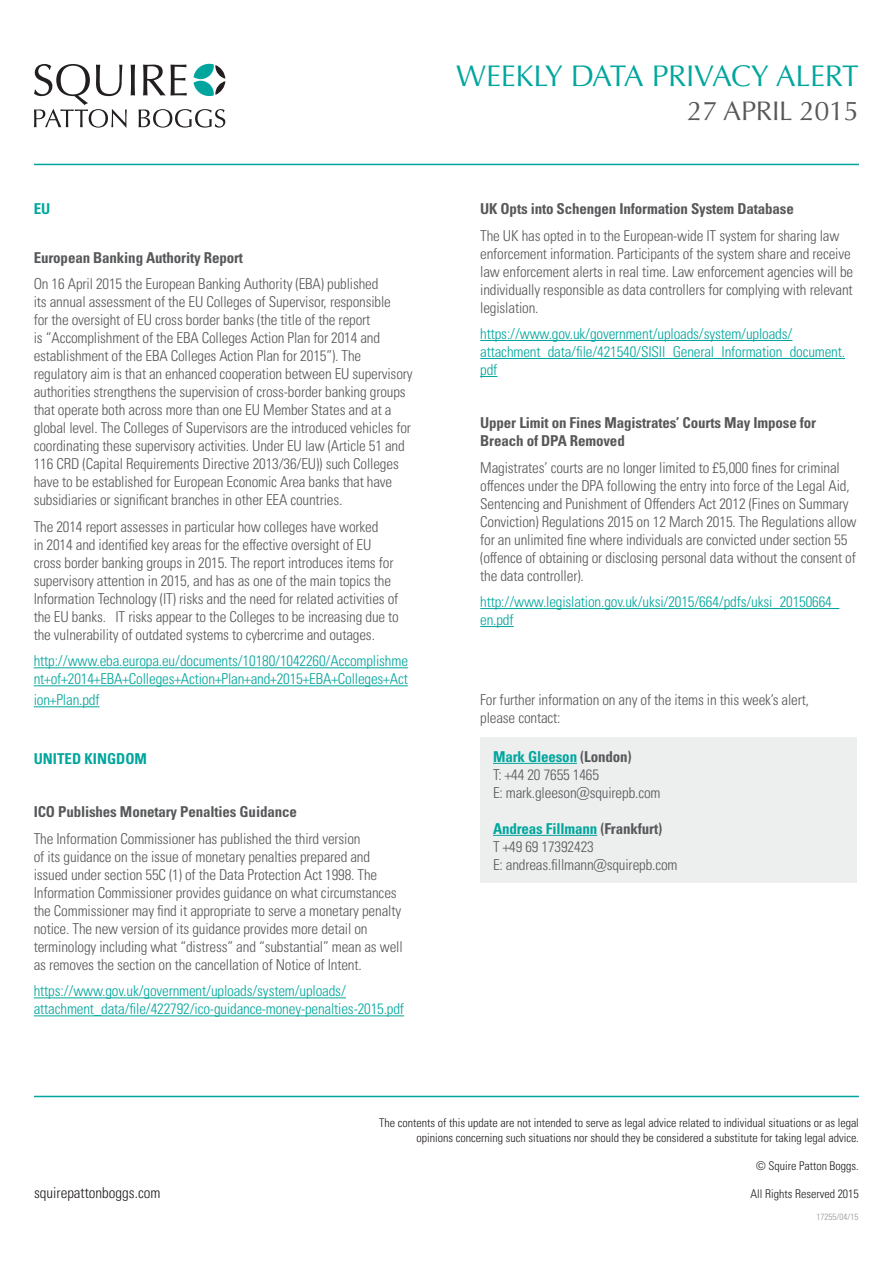
<style>
.page{position:relative;width:893px;height:1263px;background:#fff}
.page>*{position:absolute;margin:0;border:0;box-sizing:border-box;transform-origin:0 0}
.Heading{font:30px "Optima LT Pro";letter-spacing:-.01em;color:#00a69d}
.Heading-Line_2{font:27px "Optima LT Pro";letter-spacing:-.01em;color:#57585a}
.Body{font:15px/18px "Univers LTCYR 47 Light Cond";letter-spacing:-.01em;color:#57585a}
.Body-2{font:15px/18px "Univers LTCYR 47 Light Cond";letter-spacing:-.01em;color:#00a69d}
.Body-3{font:15px/18px "Univers LTCYR 67 Bold Cond";letter-spacing:-.01em;color:#57585a}
.Body-4{font:15px "Univers LTCYR 67 Bold Cond";letter-spacing:-.01em;color:#00a69d}
.t1{font:15px "Univers LTCYR 47 Light Cond";color:#231f20}
.Subheading{font:15px "Univers LTCYR 67 Bold Cond";color:#00a69d}
.t2{font:12px/15px "Univers LTCYR 47 Light Cond";color:#231f20;text-align:right}
.t3{font:9px "Univers LTCYR 47 Light Cond";color:#939598}
.s1{color:#57585a}
</style>
<div class="page">
<hr style="left:34px;top:667px;width:374px;height:1px;background:#00a69d">
<hr style="left:34px;top:685px;width:374px;height:1px;background:#00a69d">
<hr style="left:34px;top:706px;width:66px;height:1px;background:#00a69d">
<hr style="left:34px;top:997px;width:312px;height:1px;background:#00a69d">
<hr style="left:34px;top:1015px;width:370px;height:1px;background:#00a69d">
<hr style="left:480px;top:340px;width:312px;height:1px;background:#00a69d">
<hr style="left:480px;top:358px;width:365px;height:1px;background:#00a69d">
<svg style="left:480px;top:376px;width:17px;height:1px"></svg>
<hr style="left:480px;top:608px;width:359px;height:1px;background:#00a69d">
<hr style="left:480px;top:626px;width:34px;height:1px;background:#00a69d">
<div style="left:480px;top:737px;width:377px;height:146px;background:#edeeee"></div>
<hr style="left:493px;top:763px;width:84px;height:1px;background:#00a69d">
<hr style="left:493px;top:835px;width:104px;height:1px;background:#00a69d">
<hr style="left:34px;top:164px;width:825px;height:1px;background:#00a69d">
<svg style="left:34px;top:64px;width:191px;height:64px"></svg>
<hr style="left:34px;top:1096px;width:825px;height:1px;background:#00a69d">
<p class="Subheading" style="left:34px;top:199px;width:18px">EU</p>
<p class="Body-3" style="left:34px;top:248px;width:211px">European Banking Authority Report</p>
<p class="Body" style="left:34px;top:274px;width:380px">On 16 April 2015 the European Banking Authority (EBA) published<br>its annual assessment of the EU Colleges of Supervisor, responsible<br>for the oversight of EU cross border banks (the title of the report<br>is “Accomplishment of the EBA Colleges Action Plan for 2014 and establishment of the EBA Colleges Action Plan for 2015”). The regulatory aim is that an enhanced cooperation between EU supervisory authorities strengthens the supervision of cross-border banking groups that operate both across more than one EU Member States and at a global level. The Colleges of Supervisors are the introduced vehicles for coordinating these supervisory activities. Under EU law (Article 51 and 116 CRD (Capital Requirements Directive 2013/36/EU)) such Colleges have to be established for European Economic Area banks that have subsidiaries or significant branches in other EEA countries.</p>
<p class="Body" style="left:34px;top:517px;width:367px">The 2014 report assesses in particular how colleges have worked<br>in 2014 and identified key areas for the effective oversight of EU cross border banking groups in 2015. The report introduces items for supervisory attention in 2015, and has as one of the main topics the Information Technology (IT) risks and the need for related activities of the EU banks. IT risks appear to the Colleges to be increasing due to the vulnerability of outdated systems to cybercrime and outages.</p>
<p class="Body-2" style="left:34px;top:651px;width:376px">http://www.eba.europa.eu/documents/10180/1042260/Accomplishme nt+of+2014+EBA+Colleges+Action+Plan+and+2015+EBA+Colleges+Act</p>
<p class="Body-2" style="left:34px;top:690px;width:67px">ion+Plan.pdf</p>
<p class="Body-4" style="left:34px;top:750px;width:115px">UNITED KINGDOM</p>
<p class="Body-3" style="left:34px;top:803px;width:265px">ICO Publishes Monetary Penalties Guidance</p>
<p class="Body" style="left:34px;top:829px;width:370px">The Information Commissioner has published the third version<br>of its guidance on the issue of monetary penalties prepared and issued under section 55C (1) of the Data Protection Act 1998. The Information Commissioner provides guidance on what circumstances the Commissioner may find it appropriate to serve a monetary penalty notice. The new version of its guidance provides more detail on terminology including what “distress” and “substantial” mean as well as removes the section on the cancellation of Notice of Intent.</p>
<p class="Body-2" style="left:34px;top:981px;width:372px">https://www.gov.uk/government/uploads/system/uploads/ attachment_data/file/422792/ico-guidance-money-penalties-2015.pdf</p>
<p class="Heading" style="left:456px;top:57px;width:404px">WEEKLY DATA PRIVACY ALERT</p>
<p class="Heading-Line_2" style="left:688px;top:94px;width:173px">27 APRIL 2015</p>
<p class="Body-3" style="left:480px;top:199px;width:315px">UK Opts into Schengen Information System Database</p>
<p class="Body" style="left:480px;top:225px;width:374px">The UK has opted in to the European-wide IT system for sharing law enforcement information. Participants of the system share and receive law enforcement alerts in real time. Law enforcement agencies will be individually responsible as data controllers for complying with relevant legislation.</p>
<p class="Body-2" style="left:480px;top:324px;width:366px">https://www.gov.uk/government/uploads/system/uploads/ attachment_data/file/421540/SISII_General_Information_document. pdf</p>
<p class="Body-3" style="left:480px;top:413px;width:337px">Upper Limit on Fines Magistrates’ Courts May Impose for<br>Breach of DPA Removed</p>
<p class="Body" style="left:480px;top:457px;width:378px">Magistrates’ courts are no longer limited to £5,000 fines for criminal offences under the DPA following the entry into force of the Legal Aid, Sentencing and Punishment of Offenders Act 2012 (Fines on Summary Conviction) Regulations 2015 on 12 March 2015. The Regulations allow for an unlimited fine where individuals are convicted under section 55 (offence of obtaining or disclosing personal data without the consent of the data controller).</p>
<p class="Body-2" style="left:480px;top:592px;width:360px">http://www.legislation.gov.uk/uksi/2015/664/pdfs/uksi_20150664_ en.pdf</p>
<p class="Body" style="left:480px;top:689px;width:330px">For further information on any of the items in this week’s alert, please contact:</p>
<p class="Body-4" style="left:493px;top:747px;width:140px">Mark Gleeson <span class="s1">(London)</span></p>
<p class="Body" style="left:493px;top:765px;width:108px">T: +44 20 7655 1465</p>
<p class="Body" style="left:493px;top:783px;width:169px">E: mark.gleeson@squirepb.com</p>
<p class="Body-4" style="left:493px;top:819px;width:171px">Andreas Fillmann <span class="s1">(Frankfurt)</span></p>
<p class="Body" style="left:493px;top:837px;width:102px">T +49 69 17392423</p>
<p class="Body" style="left:493px;top:855px;width:186px">E: andreas.fillmann@squirepb.com</p>
<p class="t2" style="left:379px;top:1115px;width:481px">The contents of this update are not intended to serve as legal advice related to individual situations or as legal opinions concerning such situations nor should they be considered a substitute for taking legal advice.</p>
<p class="t2" style="left:756px;top:1158px;width:104px">© Squire Patton Boggs.</p>
<p class="t1" style="left:34px;top:1183px;width:128px">squirepattonboggs.com</p>
<p class="t2" style="left:750px;top:1185px;width:110px">All Rights Reserved 2015</p>
<p class="t3" style="left:816px;top:1211px;width:43px">17255/04/15</p>
</div>
